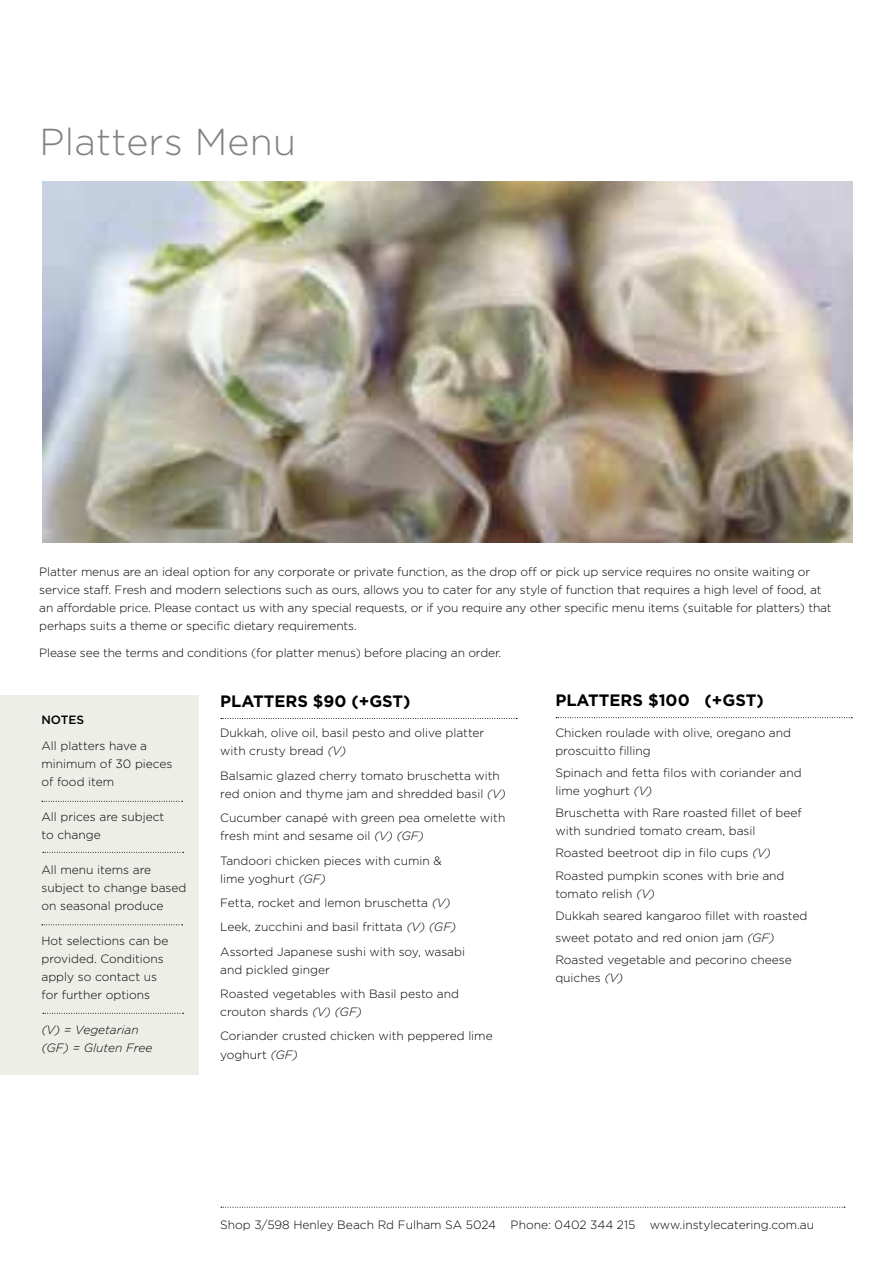
<style>
.page{position:relative;width:893px;height:1263px;background:#fff}
.page>*{position:absolute;margin:0;border:0;box-sizing:border-box;transform-origin:0 0}
.t1{font:300 37.5px "Gotham";letter-spacing:.01em;color:#808285}
.t2{font:700 16.5px "Gotham";color:#000}
.t3{font:300 12px/18px "Gotham";color:#000}
.t4{font:italic 300 12px/18px "Gotham";color:#000}
.t5{font:500 12px "Gotham";color:#000}
.s1{font-style:italic}
</style>
<div class="page">
<div style="left:0;top:696px;width:199px;height:379px;background:#eeeee8"></div>
<svg style="left:221px;top:718px;width:296px;height:1px"></svg>
<svg style="left:42px;top:801px;width:141px;height:1px"></svg>
<svg style="left:42px;top:924px;width:141px;height:1px"></svg>
<svg style="left:221px;top:1207px;width:624px;height:1px"></svg>
<svg style="left:43px;top:852px;width:141px;height:1px"></svg>
<svg style="left:43px;top:1013px;width:141px;height:1px"></svg>
<svg style="left:556px;top:717px;width:296px;height:1px"></svg>
<img style="left:43px;top:181px;width:810px;height:361px">
<h1 class="t1" style="left:39px;top:122px;width:258px">Platters Menu</h1>
<p class="t3" style="left:39px;top:563px;width:794px">Platter menus are an ideal option for any corporate or private function, as the drop off or pick up service requires no onsite waiting or service staff. Fresh and modern selections such as ours, allows you to cater for any style of function that requires a high level of food, at an affordable price. Please contact us with any special requests, or if you require any other specific menu items (suitable for platters) that perhaps suits a theme or specific dietary requirements.</p>
<p class="t3" style="left:39px;top:643px;width:464px">Please see the terms and conditions (for platter menus) before placing an order.</p>
<h2 class="t2" style="left:220px;top:691px;width:192px">PLATTERS $90 (+GST)</h2>
<p class="t3" style="left:220px;top:724px;width:266px">Dukkah, olive oil, basil pesto and olive platter with crusty bread <span class="s1">(V)</span></p>
<p class="t3" style="left:220px;top:766px;width:287px">Balsamic glazed cherry tomato bruschetta with red onion and thyme jam and shredded basil <span class="s1">(V)</span></p>
<p class="t3" style="left:220px;top:809px;width:287px">Cucumber canapé with green pea omelette with fresh mint and sesame oil <span class="s1">(V) (GF)</span></p>
<p class="t3" style="left:220px;top:851px;width:223px">Tandoori chicken pieces with cumin &amp; lime yoghurt <span class="s1">(GF)</span></p>
<p class="t3" style="left:220px;top:890px;width:246px;line-height:24.5px">Fetta, rocket and lemon bruschetta <span class="s1">(V)<br></span>Leek, zucchini and basil frittata <span class="s1">(V) (GF)<br></span>Assorted Japanese sushi with soy, wasabi</p>
<p class="t3" style="left:220px;top:957px;width:240px;line-height:24.3px">and pickled ginger<br>Roasted vegetables with Basil pesto and</p>
<p class="t3" style="left:220px;top:999px;width:274px;line-height:24.5px">crouton shards <span class="s1">(V) (GF)<br></span>Coriander crusted chicken with peppered lime</p>
<p class="t3" style="left:220px;top:1045px;width:79px">yoghurt <span class="s1">(GF)</span></p>
<h2 class="t2" style="left:555px;top:690px;width:210px">PLATTERS $100 (+GST)</h2>
<p class="t3" style="left:555px;top:723px;width:237px">Chicken roulade with olive, oregano and proscuitto filling</p>
<p class="t3" style="left:555px;top:763px;width:248px">Spinach and fetta filos with coriander and lime yoghurt <span class="s1">(V)</span></p>
<p class="t3" style="left:555px;top:804px;width:248px">Bruschetta with Rare roasted fillet of beef with sundried tomato cream, basil</p>
<p class="t3" style="left:555px;top:842px;width:231px;line-height:22.2px">Roasted beetroot dip in filo cups <span class="s1">(V)<br></span>Roasted pumpkin scones with brie and</p>
<p class="t3" style="left:555px;top:882px;width:254px;line-height:22.2px">tomato relish <span class="s1">(V)<br></span>Dukkah seared kangaroo fillet with roasted sweet potato and red onion jam <span class="s1">(GF)<br></span>Roasted vegetable and pecorino cheese</p>
<p class="t3" style="left:555px;top:969px;width:69px">quiches <span class="s1">(V)</span></p>
<p class="t5" style="left:41px;top:712px;width:44px">NOTES</p>
<p class="t3" style="left:41px;top:737px;width:133px">All platters have a minimum of 30 pieces of food item</p>
<p class="t3" style="left:41px;top:808px;width:124px">All prices are subject to change</p>
<p class="t3" style="left:41px;top:861px;width:147px">All menu items are subject to change based on seasonal produce</p>
<p class="t3" style="left:41px;top:932px;width:129px">Hot selections can be provided. Conditions apply so contact us for further options</p>
<p class="t4" style="left:41px;top:1021px;width:112px">(V) = Vegetarian (GF) = Gluten Free</p>
<p class="t3" style="left:220px;top:1216px;width:595px">Shop 3/598 Henley Beach Rd Fulham SA 5024 Phone: 0402 344 215 www.instylecatering.com.au</p>
</div>
